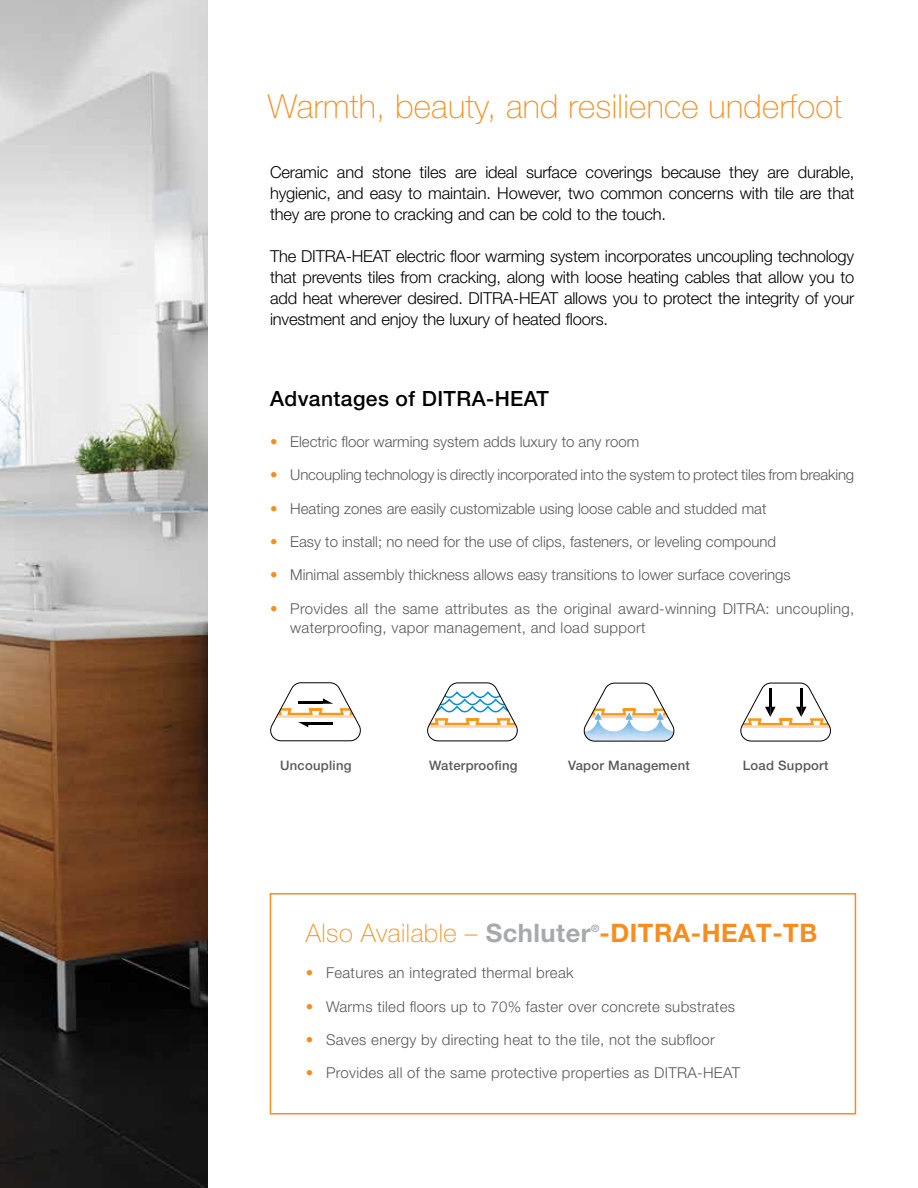
<style>
.page{position:relative;width:918px;height:1188px;background:#fff}
.page>*{position:absolute;margin:0;border:0;box-sizing:border-box;transform-origin:0 0}
.t1{font:100 33px "Helvetica Neue LT Pro";letter-spacing:.01em;color:#f78d1e}
.t2{font:100 25.5px "Helvetica Neue LT Pro";letter-spacing:.02em;color:#f78d1e}
.t3{font:500 21px "Helvetica Neue LT Pro";letter-spacing:.02em;color:#000}
.t4{font:300 16.5px/21px "Helvetica Neue LT Pro";letter-spacing:-.01em;color:#000;text-align:justify}
.t5{font:300 15px "Helvetica Neue LT Pro";color:#58595b}
.t6{font:300 15px/19.5px "Helvetica Neue LT Pro";letter-spacing:.02em;color:#58595b}
.t7{font:500 13.05px "Helvetica Neue LT Pro";letter-spacing:.02em;color:#58595b}
.t8{font:700 10.2px "Helvetica Neue LT Pro";color:#a7a9ac}
.s1{color:#f78d1e}
.s2{font-weight:700;color:#a7a9ac}
.s3{font-weight:700}
</style>
<div class="page">
<div style="left:270px;top:893px;width:586px;height:221px;border:2px solid #f78d1e"></div>
<img style="left:0;top:0;width:207px;height:1188px">
<svg style="left:271px;top:683px;width:90px;height:59px"></svg>
<svg style="left:740px;top:682px;width:91px;height:59px"></svg>
<svg style="left:427px;top:682px;width:91px;height:60px"></svg>
<svg style="left:584px;top:682px;width:90px;height:60px"></svg>
<h1 class="t1" style="left:268px;top:87px;width:576px">Warmth, beauty, and resilience underfoot</h1>
<p class="t4" style="left:270px;top:161px;width:586px">Ceramic and stone tiles are ideal surface coverings because they are durable, hygienic, and easy to maintain. However, two common concerns with tile are that they are prone to cracking and can be cold to the touch.</p>
<p class="t4" style="left:270px;top:245px;width:586px">The DITRA-HEAT electric floor warming system incorporates uncoupling technology that prevents tiles from cracking, along with loose heating cables that allow you to add heat wherever desired. DITRA-HEAT allows you to protect the integrity of your investment and enjoy the luxury of heated floors.</p>
<p class="t3" style="left:270px;top:386px;width:280px">Advantages of DITRA-HEAT</p>
<p class="t5" style="left:270px;top:433px;width:371px"><span class="s1">•</span> Electric floor warming system adds luxury to any room</p>
<p class="t5" style="left:270px;top:466px;width:586px"><span class="s1">•</span> Uncoupling technology is directly incorporated into the system to protect tiles from breaking</p>
<p class="t5" style="left:270px;top:499px;width:498px"><span class="s1">•</span> Heating zones are easily customizable using loose cable and studded mat</p>
<p class="t5" style="left:270px;top:532px;width:508px"><span class="s1">•</span> Easy to install; no need for the use of clips, fasteners, or leveling compound</p>
<p class="t5" style="left:270px;top:566px;width:522px"><span class="s1">•</span> Minimal assembly thickness allows easy transitions to lower surface coverings</p>
<p class="t6" style="left:290px;top:598px;width:566px;text-indent:-20px"><span class="s1">•</span> Provides all the same attributes as the original award-winning DITRA: uncoupling, waterproofing, vapor management, and load support</p>
<p class="t7" style="left:280px;top:757px;width:73px">Uncoupling</p>
<p class="t7" style="left:429px;top:757px;width:90px">Waterproofing</p>
<p class="t7" style="left:568px;top:757px;width:123px">Vapor Management</p>
<p class="t7" style="left:743px;top:757px;width:87px">Load Support</p>
<h2 class="t2" style="left:306px;top:919px;width:513px">Also Available – <span class="s2">Schluter</span> <span class="s3">-DITRA-HEAT-TB</span></h2>
<p class="t8" style="left:591px;top:922px;width:10px">®</p>
<p class="t6" style="left:306px;top:963px;width:269px"><span class="s1">•</span> Features an integrated thermal break</p>
<p class="t6" style="left:306px;top:996px;width:431px"><span class="s1">•</span> Warms tiled floors up to 70% faster over concrete substrates</p>
<p class="t6" style="left:306px;top:1030px;width:410px"><span class="s1">•</span> Saves energy by directing heat to the tile, not the subfloor</p>
<p class="t6" style="left:306px;top:1063px;width:436px"><span class="s1">•</span> Provides all of the same protective properties as DITRA-HEAT</p>
</div>
